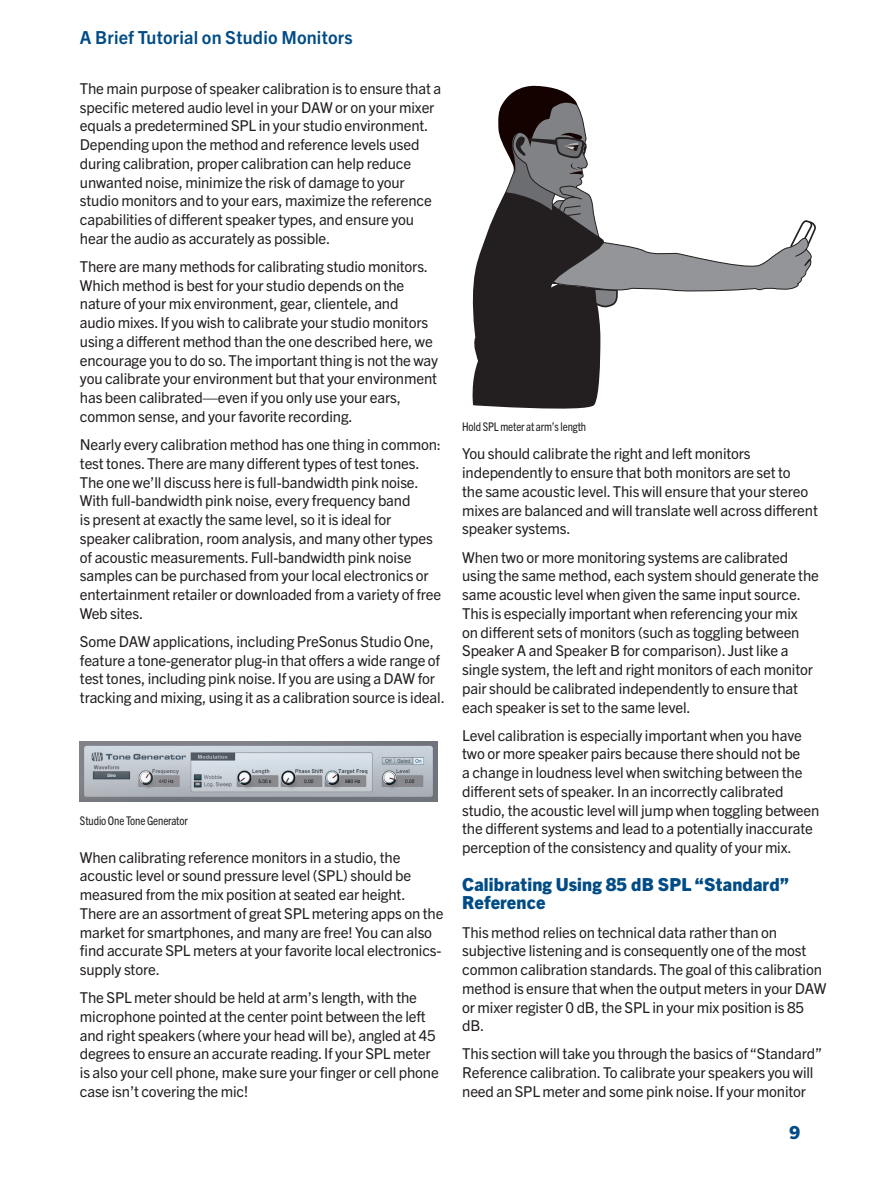
<style>
.page{position:relative;width:893px;height:1188px;background:#fff}
.page>*{position:absolute;margin:0;border:0;box-sizing:border-box;transform-origin:0 0}
.Section_Title{font:800 18px/18.8px "Trade Gothic Next LT Pro";letter-spacing:.01em;color:#014c86}
.t1{font:700 18px "Trade Gothic Next LT Pro";letter-spacing:.01em;color:#014c86}
.Body_Copy{font:15px/18.8px "Trade Gothic Next LT Pro";letter-spacing:-.01em;color:#231f20}
.Body_Copy-2{font:condensed 12px "Trade Gothic Next LT Pro";letter-spacing:-.01em;color:#231f20}
</style>
<div class="page">
<img style="left:80px;top:742px;width:357px;height:59px">
<svg style="left:472px;top:85px;width:344px;height:324px"></svg>
<p class="t1" style="left:80px;top:25px;width:274px">A Brief Tutorial on Studio Monitors</p>
<p class="Body_Copy" style="left:80px;top:78px;width:363px">The main purpose of speaker calibration is to ensure that a specific metered audio level in your DAW or on your mixer equals a predetermined SPL in your studio environment.<br>Depending upon the method and reference levels used during calibration, proper calibration can help reduce unwanted noise, minimize the risk of damage to your studio monitors and to your ears, maximize the reference capabilities of different speaker types, and ensure you hear the audio as accurately as possible.</p>
<p class="Body_Copy" style="left:80px;top:256px;width:359px">There are many methods for calibrating studio monitors.<br>Which method is best for your studio depends on the nature of your mix environment, gear, clientele, and<br>audio mixes. If you wish to calibrate your studio monitors using a different method than the one described here, we encourage you to do so. The important thing is not the way you calibrate your environment but that your environment has been calibrated—even if you only use your ears, common sense, and your favorite recording.</p>
<p class="Body_Copy" style="left:80px;top:434px;width:363px">Nearly every calibration method has one thing in common: test tones. There are many different types of test tones.<br>The one we’ll discuss here is full-bandwidth pink noise.<br>With full-bandwidth pink noise, every frequency band<br>is present at exactly the same level, so it is ideal for speaker calibration, room analysis, and many other types of acoustic measurements. Full-bandwidth pink noise samples can be purchased from your local electronics or entertainment retailer or downloaded from a variety of free Web sites.</p>
<p class="Body_Copy" style="left:80px;top:631px;width:366px">Some DAW applications, including PreSonus Studio One, feature a tone-generator plug-in that offers a wide range of test tones, including pink noise. If you are using a DAW for tracking and mixing, using it as a calibration source is ideal.</p>
<p class="Body_Copy-2" style="left:80px;top:812px;width:110px">Studio One Tone Generator</p>
<p class="Body_Copy" style="left:80px;top:847px;width:365px">When calibrating reference monitors in a studio, the acoustic level or sound pressure level (SPL) should be measured from the mix position at seated ear height.<br>There are an assortment of great SPL metering apps on the market for smartphones, and many are free! You can also find accurate SPL meters at your favorite local electronics&shy;supply store.</p>
<p class="Body_Copy" style="left:80px;top:987px;width:360px">The SPL meter should be held at arm’s length, with the microphone pointed at the center point between the left and right speakers (where your head will be), angled at 45 degrees to ensure an accurate reading. If your SPL meter is also your cell phone, make sure your finger or cell phone case isn’t covering the mic!</p>
<p class="Body_Copy-2" style="left:462px;top:419px;width:126px">Hold SPL meter at arm’s length</p>
<p class="Body_Copy" style="left:462px;top:444px;width:357px">You should calibrate the right and left monitors independently to ensure that both monitors are set to<br>the same acoustic level. This will ensure that your stereo mixes are balanced and will translate well across different speaker systems.</p>
<p class="Body_Copy" style="left:462px;top:547px;width:358px">When two or more monitoring systems are calibrated using the same method, each system should generate the same acoustic level when given the same input source.<br>This is especially important when referencing your mix<br>on different sets of monitors (such as toggling between Speaker A and Speaker B for comparison). Just like a single system, the left and right monitors of each monitor pair should be calibrated independently to ensure that each speaker is set to the same level.</p>
<p class="Body_Copy" style="left:462px;top:725px;width:359px">Level calibration is especially important when you have two or more speaker pairs because there should not be<br>a change in loudness level when switching between the different sets of speaker. In an incorrectly calibrated studio, the acoustic level will jump when toggling between the different systems and lead to a potentially inaccurate perception of the consistency and quality of your mix.</p>
<p class="Section_Title" style="left:462px;top:873px;width:329px">Calibrating Using 85 dB SPL “Standard”<br>Reference</p>
<p class="Body_Copy" style="left:462px;top:922px;width:366px">This method relies on technical data rather than on subjective listening and is consequently one of the most common calibration standards. The goal of this calibration method is ensure that when the output meters in your DAW or mixer register 0 dB, the SPL in your mix position is 85 dB.</p>
<p class="Body_Copy" style="left:462px;top:1044px;width:361px">This section will take you through the basics of “Standard”<br>Reference calibration. To calibrate your speakers you will need an SPL meter and some pink noise. If your monitor</p>
<p class="Section_Title" style="left:790px;top:1122px;width:12px">9</p>
</div>
